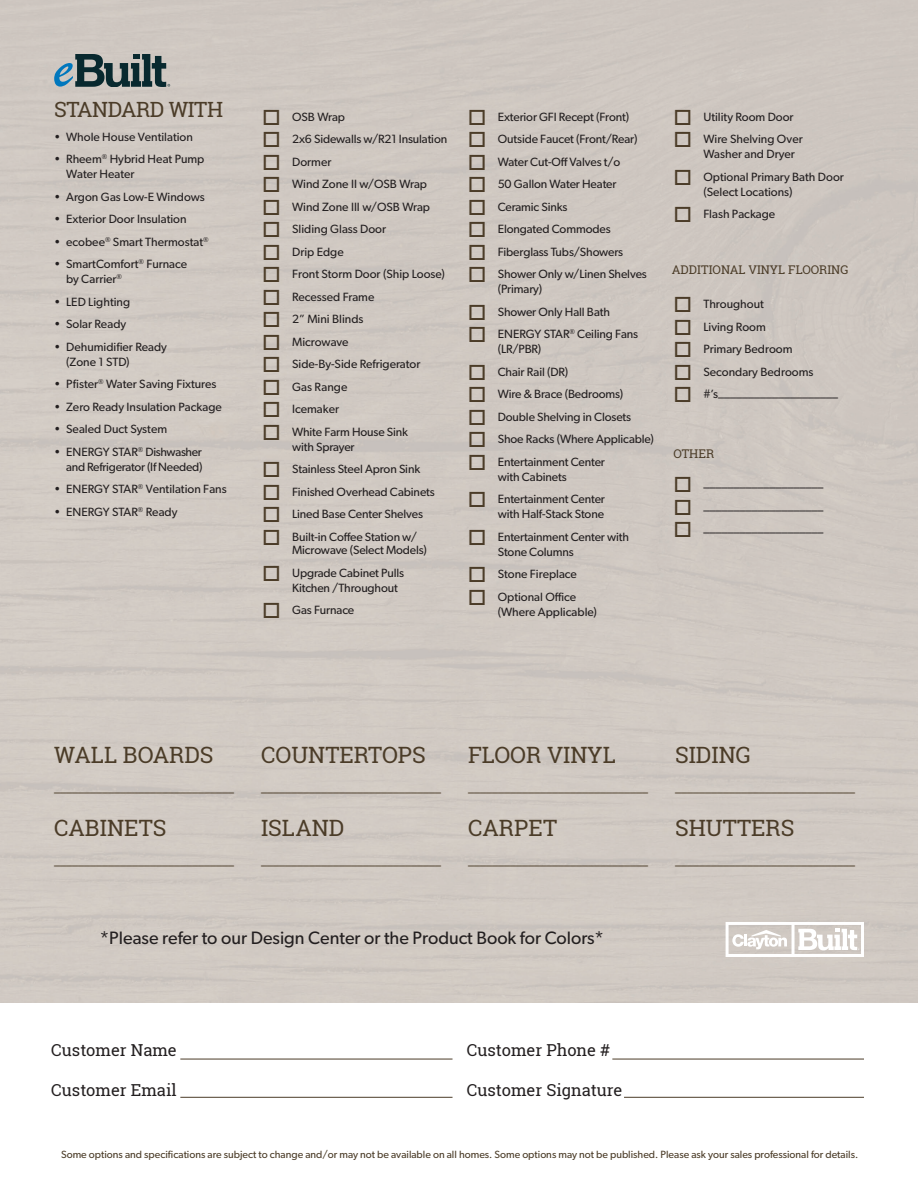
<style>
.page{position:relative;width:918px;height:1188px;background:#fff}
.page>*{position:absolute;margin:0;border:0;box-sizing:border-box;transform-origin:0 0}
.t1{font:22.5px "Roboto Slab";color:#4b3c28}
.t2{font:21px "Roboto Slab";letter-spacing:-.02em;color:#4b3c28}
.t3{font:18px "Gibson";color:#231f20}
.t4{font:16.5px "Roboto Slab";color:#231f20}
.t5{font:12px/22.5px "Gibson";letter-spacing:-.005em;color:#231f20}
.t6{font:12px "Gibson";color:#4b3c28}
.t7{font:12px "Roboto Slab";color:#4b3c28}
.t8{font:10.5px "Gibson";color:#4b3c28}
</style>
<div class="page">
<hr style="left:612px;top:1059px;width:252px;height:1px;background:#4b3c28">
<hr style="left:180px;top:1059px;width:273px;height:1px;background:#4b3c28">
<hr style="left:624px;top:1097px;width:240px;height:1px;background:#4b3c28">
<hr style="left:180px;top:1097px;width:273px;height:1px;background:#4b3c28">
<svg style="left:728px;top:925px;width:133px;height:29px"></svg>
<svg style="left:54px;top:54px;width:116px;height:33px"></svg>
<svg style="left:264px;top:109px;width:15px;height:16px"></svg>
<svg style="left:264px;top:132px;width:15px;height:15px"></svg>
<svg style="left:264px;top:154px;width:15px;height:16px"></svg>
<svg style="left:264px;top:177px;width:15px;height:15px"></svg>
<svg style="left:264px;top:199px;width:15px;height:16px"></svg>
<svg style="left:264px;top:222px;width:15px;height:15px"></svg>
<svg style="left:264px;top:244px;width:15px;height:16px"></svg>
<svg style="left:264px;top:267px;width:15px;height:15px"></svg>
<svg style="left:264px;top:289px;width:15px;height:16px"></svg>
<svg style="left:264px;top:312px;width:15px;height:15px"></svg>
<svg style="left:264px;top:334px;width:15px;height:16px"></svg>
<svg style="left:264px;top:357px;width:15px;height:15px"></svg>
<svg style="left:264px;top:379px;width:15px;height:16px"></svg>
<svg style="left:264px;top:402px;width:15px;height:15px"></svg>
<svg style="left:264px;top:424px;width:15px;height:16px"></svg>
<svg style="left:264px;top:462px;width:15px;height:15px"></svg>
<svg style="left:264px;top:484px;width:15px;height:16px"></svg>
<svg style="left:264px;top:507px;width:15px;height:15px"></svg>
<svg style="left:264px;top:529px;width:15px;height:16px"></svg>
<svg style="left:264px;top:565px;width:15px;height:16px"></svg>
<svg style="left:264px;top:603px;width:15px;height:15px"></svg>
<svg style="left:470px;top:109px;width:15px;height:16px"></svg>
<svg style="left:470px;top:132px;width:15px;height:15px"></svg>
<svg style="left:470px;top:154px;width:15px;height:16px"></svg>
<svg style="left:470px;top:177px;width:15px;height:15px"></svg>
<svg style="left:470px;top:199px;width:15px;height:16px"></svg>
<svg style="left:470px;top:222px;width:15px;height:15px"></svg>
<svg style="left:470px;top:244px;width:15px;height:16px"></svg>
<svg style="left:470px;top:267px;width:15px;height:15px"></svg>
<svg style="left:470px;top:304px;width:15px;height:16px"></svg>
<svg style="left:470px;top:327px;width:15px;height:15px"></svg>
<svg style="left:470px;top:364px;width:15px;height:16px"></svg>
<svg style="left:470px;top:387px;width:15px;height:15px"></svg>
<svg style="left:470px;top:409px;width:15px;height:16px"></svg>
<svg style="left:470px;top:432px;width:15px;height:15px"></svg>
<svg style="left:470px;top:454px;width:15px;height:16px"></svg>
<svg style="left:470px;top:492px;width:15px;height:15px"></svg>
<svg style="left:470px;top:529px;width:15px;height:16px"></svg>
<svg style="left:470px;top:567px;width:15px;height:15px"></svg>
<svg style="left:470px;top:589px;width:15px;height:16px"></svg>
<svg style="left:675px;top:109px;width:15px;height:16px"></svg>
<svg style="left:675px;top:132px;width:15px;height:15px"></svg>
<svg style="left:675px;top:169px;width:15px;height:16px"></svg>
<svg style="left:675px;top:207px;width:15px;height:15px"></svg>
<svg style="left:675px;top:297px;width:15px;height:15px"></svg>
<svg style="left:675px;top:319px;width:15px;height:16px"></svg>
<svg style="left:675px;top:342px;width:15px;height:15px"></svg>
<svg style="left:675px;top:364px;width:15px;height:16px"></svg>
<svg style="left:675px;top:387px;width:15px;height:15px"></svg>
<svg style="left:675px;top:477px;width:15px;height:15px"></svg>
<svg style="left:675px;top:499px;width:15px;height:16px"></svg>
<svg style="left:675px;top:522px;width:15px;height:15px"></svg>
<h2 class="t2" style="left:54px;top:95px;width:171px">STANDARD WITH</h2>
<p class="t5" style="left:54px;top:125px;width:140px">• Whole House Ventilation</p>
<p class="t5" style="left:66px;top:152px;width:140px;line-height:15px;text-indent:-12px">• Rheem<sup>®</sup> Hybrid Heat Pump<br>Water Heater</p>
<p class="t5" style="left:54px;top:185px;width:152px">• Argon Gas Low-E Windows</p>
<p class="t5" style="left:54px;top:208px;width:134px">• Exterior Door Insulation</p>
<p class="t5" style="left:54px;top:230px;width:156px">• ecobee<sup>®</sup> Smart Thermostat<sup>®</sup></p>
<p class="t5" style="left:66px;top:257px;width:123px;line-height:15px;text-indent:-12px">• SmartComfort<sup>®</sup> Furnace by Carrier<sup>®</sup></p>
<p class="t5" style="left:54px;top:290px;width:77px">• LED Lighting</p>
<p class="t5" style="left:54px;top:313px;width:74px">• Solar Ready</p>
<p class="t5" style="left:66px;top:339px;width:102px;line-height:15px;text-indent:-12px">• Dehumidifier Ready (Zone 1 STD)</p>
<p class="t5" style="left:54px;top:373px;width:164px">• Pfister<sup>®</sup> Water Saving Fixtures</p>
<p class="t5" style="left:54px;top:395px;width:169px">• Zero Ready Insulation Package</p>
<p class="t5" style="left:54px;top:418px;width:114px">• Sealed Duct System</p>
<p class="t5" style="left:54px;top:444px;width:150px;line-height:15px;text-align:right">• ENERGY STAR<sup>®</sup> Dishwasher and Refrigerator (If Needed)</p>
<p class="t5" style="left:54px;top:478px;width:174px">• ENERGY STAR<sup>®</sup> Ventilation Fans</p>
<p class="t5" style="left:54px;top:500px;width:125px">• ENERGY STAR<sup>®</sup> Ready</p>
<p class="t5" style="left:292px;top:105px;width:157px">OSB Wrap<br>2x6 Sidewalls w/R21 Insulation<br>Dormer<br>Wind Zone II w/OSB Wrap<br>Wind Zone III w/OSB Wrap<br>Sliding Glass Door<br>Drip Edge<br>Front Storm Door (Ship Loose)<br>Recessed Frame<br>2” Mini Blinds<br>Microwave<br>Side-By-Side Refrigerator<br>Gas Range<br>Icemaker<br>White Farm House Sink</p>
<p class="t5" style="left:292px;top:435px;width:144px">with Sprayer<br>Stainless Steel Apron Sink<br>Finished Overhead Cabinets<br>Lined Base Center Shelves<br>Built-in Coffee Station w/</p>
<p class="t5" style="left:292px;top:539px;width:136px">Microwave (Select Models)<br>Upgrade Cabinet Pulls</p>
<p class="t5" style="left:292px;top:576px;width:107px">Kitchen /Throughout<br>Gas Furnace</p>
<p class="t5" style="left:498px;top:105px;width:151px">Exterior GFI Recept (Front)<br>Outside Faucet (Front/Rear)<br>Water Cut-Off Valves t/o<br>50 Gallon Water Heater<br>Ceramic Sinks<br>Elongated Commodes<br>Fiberglass Tubs/Showers<br>Shower Only w/Linen Shelves</p>
<p class="t5" style="left:498px;top:278px;width:142px">(Primary)<br>Shower Only Hall Bath<br>ENERGY STAR<sup>®</sup> Ceiling Fans</p>
<p class="t5" style="left:498px;top:338px;width:158px">(LR/PBR)<br>Chair Rail (DR)<br>Wire &amp; Brace (Bedrooms)<br>Double Shelving in Closets<br>Shoe Racks (Where Applicable)<br>Entertainment Center</p>
<p class="t5" style="left:498px;top:465px;width:109px">with Cabinets<br>Entertainment Center</p>
<p class="t5" style="left:498px;top:503px;width:133px">with Half-Stack Stone<br>Entertainment Center with</p>
<p class="t5" style="left:498px;top:540px;width:81px">Stone Columns<br>Stone Fireplace<br>Optional Office</p>
<p class="t5" style="left:498px;top:600px;width:101px">(Where Applicable)</p>
<p class="t5" style="left:703px;top:105px;width:101px">Utility Room Door<br>Wire Shelving Over</p>
<p class="t5" style="left:703px;top:143px;width:142px">Washer and Dryer<br>Optional Primary Bath Door</p>
<p class="t5" style="left:703px;top:180px;width:91px">(Select Locations)<br>Flash Package</p>
<p class="t7" style="left:672px;top:261px;width:178px">ADDITIONAL VINYL FLOORING</p>
<p class="t5" style="left:703px;top:293px;width:136px">Throughout<br>Living Room<br>Primary Bedroom<br>Secondary Bedrooms #’s____________________</p>
<p class="t7" style="left:673px;top:446px;width:42px">OTHER</p>
<p class="t5" style="left:703px;top:473px;width:121px;text-align:justify">____________________ ____________________ ____________________</p>
<h1 class="t1" style="left:54px;top:739px;width:161px">WALL BOARDS</h1>
<p class="t6" style="left:54px;top:781px;width:181px">______________________________</p>
<h1 class="t1" style="left:54px;top:812px;width:114px">CABINETS</h1>
<p class="t6" style="left:54px;top:855px;width:181px">______________________________</p>
<h1 class="t1" style="left:261px;top:739px;width:166px">COUNTERTOPS</h1>
<p class="t6" style="left:261px;top:781px;width:181px">______________________________</p>
<h1 class="t1" style="left:261px;top:812px;width:85px">ISLAND</h1>
<p class="t6" style="left:261px;top:855px;width:181px">______________________________</p>
<h1 class="t1" style="left:468px;top:739px;width:149px">FLOOR VINYL</h1>
<p class="t6" style="left:468px;top:781px;width:181px">______________________________</p>
<h1 class="t1" style="left:468px;top:812px;width:91px">CARPET</h1>
<p class="t6" style="left:468px;top:855px;width:181px">______________________________</p>
<h3 class="t3" style="left:100px;top:926px;width:506px">*Please refer to our Design Center or the Product Book for Colors*</h3>
<h1 class="t1" style="left:675px;top:739px;width:78px">SIDING</h1>
<p class="t6" style="left:675px;top:781px;width:181px">______________________________</p>
<h1 class="t1" style="left:675px;top:812px;width:121px">SHUTTERS</h1>
<p class="t6" style="left:675px;top:855px;width:181px">______________________________</p>
<h3 class="t4" style="left:51px;top:1038px;width:127px">Customer Name</h3>
<h3 class="t4" style="left:51px;top:1079px;width:127px">Customer Email</h3>
<h3 class="t4" style="left:467px;top:1038px;width:145px">Customer Phone #</h3>
<h3 class="t4" style="left:467px;top:1079px;width:157px">Customer Signature</h3>
<p class="t8" style="left:61px;top:1148px;width:799px">Some options and specifications are subject to change and/or may not be available on all homes. Some options may not be published. Please ask your sales professional for details.</p>
</div>
